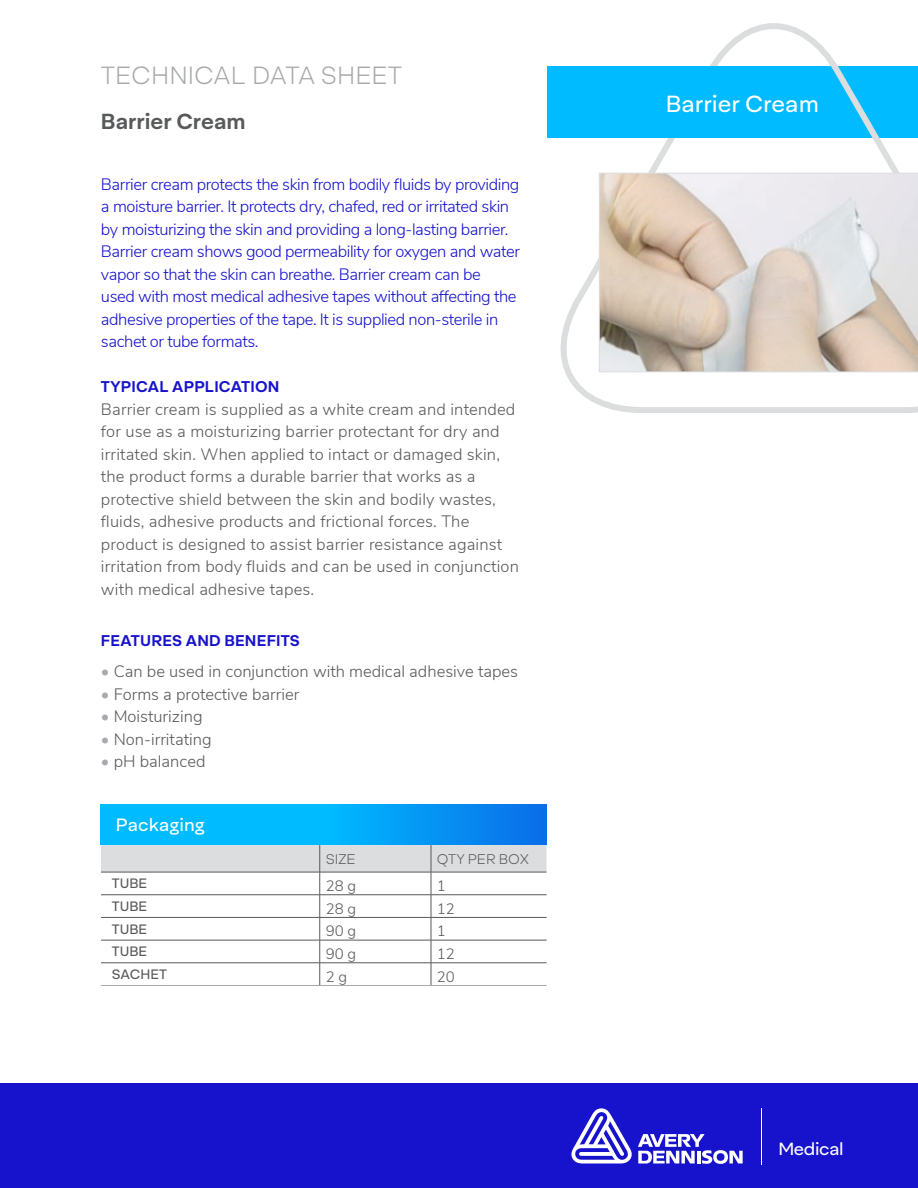
<style>
.page{position:relative;width:918px;height:1188px;background:#fff}
.page>*{position:absolute;margin:0;border:0;box-sizing:border-box;transform-origin:0 0}
.t1{font:300 24px "Aktifo A";color:#a7a9ac}
.t2{font:22.5px "Aktifo A";color:#fff}
.t3{font:600 21px "Aktifo A";color:#58595b}
.t4{font:17.25px "Aktifo A";letter-spacing:.01em;color:#fff}
.t5{font:16.95px "Aktifo A";letter-spacing:-.02em;color:#fff}
.t6{font:300 16.5px/22.5px "Nunito Sans";letter-spacing:.01em;color:#58595b}
.t7{font:300 16.5px/22.5px "Nunito Sans";letter-spacing:-.025em;color:#1712cc}
.t8{font:600 15px "Aktifo A";letter-spacing:.01em;color:#1712cc}
.t9{font:300 15px "Nunito Sans";color:#58595b}
.t10{font:300 13.5px "Aktifo A";color:#58595b}
.t11{font:13.2px "Aktifo A";color:#58595b}
.s1{color:#a7a9ac}
</style>
<div class="page">
<div style="left:0;top:1083px;width:918px;height:105px;background:#1712cc"></div>
<svg style="left:560px;top:23px;width:358px;height:390px"></svg>
<div style="left:547px;top:66px;width:195px;height:72px;background:#0bf"></div>
<hr style="left:761px;top:1108px;width:1px;height:57px;background:#fff">
<svg style="left:638px;top:1134px;width:105px;height:30px"></svg>
<svg style="left:571px;top:1108px;width:61px;height:56px"></svg>
<svg style="left:599px;top:173px;width:319px;height:199px;background:#d9cec6"></svg>
<svg style="left:101px;top:845px;width:446px;height:140px"></svg>
<hr style="left:320px;top:872px;width:111px;height:1px;background:#58595b">
<hr style="left:431px;top:872px;width:116px;height:1px;background:#58595b">
<hr style="left:320px;top:894px;width:111px;height:1px;background:#58595b">
<hr style="left:431px;top:894px;width:116px;height:1px;background:#58595b">
<hr style="left:320px;top:917px;width:111px;height:1px;background:#58595b">
<hr style="left:431px;top:917px;width:116px;height:1px;background:#58595b">
<hr style="left:320px;top:940px;width:111px;height:1px;background:#58595b">
<hr style="left:431px;top:940px;width:116px;height:1px;background:#58595b">
<hr style="left:320px;top:963px;width:111px;height:1px;background:#58595b">
<hr style="left:431px;top:963px;width:116px;height:1px;background:#58595b">
<svg style="left:101px;top:804px;width:446px;height:41px;background:#02a7f9"></svg>
<hr style="left:101px;top:985px;width:446px;height:1px;background:#a7a9ac">
<h1 class="t1" style="left:101px;top:61px;width:302px">TECHNICAL DATA SHEET</h1>
<p class="t3" style="left:101px;top:107px;width:146px">Barrier Cream</p>
<p class="t7" style="left:101px;top:172px;width:421px">Barrier cream protects the skin from bodily fluids by providing a moisture barrier. It protects dry, chafed, red or irritated skin by moisturizing the skin and providing a long-lasting barrier.<br>Barrier cream shows good permeability for oxygen and water vapor so that the skin can breathe. Barrier cream can be<br>used with most medical adhesive tapes without affecting the adhesive properties of the tape. It is supplied non-sterile in sachet or tube formats.</p>
<p class="t8" style="left:101px;top:377px;width:180px">TYPICAL APPLICATION</p>
<p class="t6" style="left:101px;top:397px;width:420px">Barrier cream is supplied as a white cream and intended for use as a moisturizing barrier protectant for dry and irritated skin. When applied to intact or damaged skin, the product forms a durable barrier that works as a protective shield between the skin and bodily wastes, fluids, adhesive products and frictional forces. The product is designed to assist barrier resistance against irritation from body fluids and can be used in conjunction with medical adhesive tapes.</p>
<p class="t8" style="left:101px;top:630px;width:200px">FEATURES AND BENEFITS</p>
<p class="t6" style="left:101px;top:659px;width:419px"><span class="s1">•</span> Can be used in conjunction with medical adhesive tapes</p>
<p class="t6" style="left:101px;top:682px;width:200px"><span class="s1">•</span> Forms a protective barrier</p>
<p class="t6" style="left:101px;top:704px;width:103px"><span class="s1">•</span> Moisturizing</p>
<p class="t6" style="left:101px;top:727px;width:112px"><span class="s1">•</span> Non-irritating</p>
<p class="t6" style="left:101px;top:749px;width:106px"><span class="s1">•</span> pH balanced</p>
<p class="t4" style="left:116px;top:814px;width:90px">Packaging</p>
<p class="t10" style="left:326px;top:851px;width:31px">SIZE</p>
<p class="t10" style="left:437px;top:851px;width:94px">QTY PER BOX</p>
<p class="t11" style="left:112px;top:875px;width:37px">TUBE</p>
<p class="t9" style="left:326px;top:875px;width:32px">28 g</p>
<p class="t9" style="left:437px;top:875px;width:10px">1</p>
<p class="t11" style="left:112px;top:898px;width:37px">TUBE</p>
<p class="t9" style="left:326px;top:898px;width:32px">28 g</p>
<p class="t9" style="left:437px;top:898px;width:19px">12</p>
<p class="t11" style="left:112px;top:920px;width:37px">TUBE</p>
<p class="t9" style="left:326px;top:920px;width:32px">90 g</p>
<p class="t9" style="left:437px;top:920px;width:10px">1</p>
<p class="t11" style="left:112px;top:943px;width:37px">TUBE</p>
<p class="t9" style="left:326px;top:943px;width:32px">90 g</p>
<p class="t9" style="left:437px;top:943px;width:19px">12</p>
<p class="t11" style="left:112px;top:966px;width:57px">SACHET</p>
<p class="t9" style="left:326px;top:966px;width:23px">2 g</p>
<p class="t9" style="left:437px;top:966px;width:19px">20</p>
<h2 class="t2" style="left:666px;top:90px;width:155px">Barrier Cream</h2>
<p class="t5" style="left:778px;top:1138px;width:67px">Medical</p>
</div>
